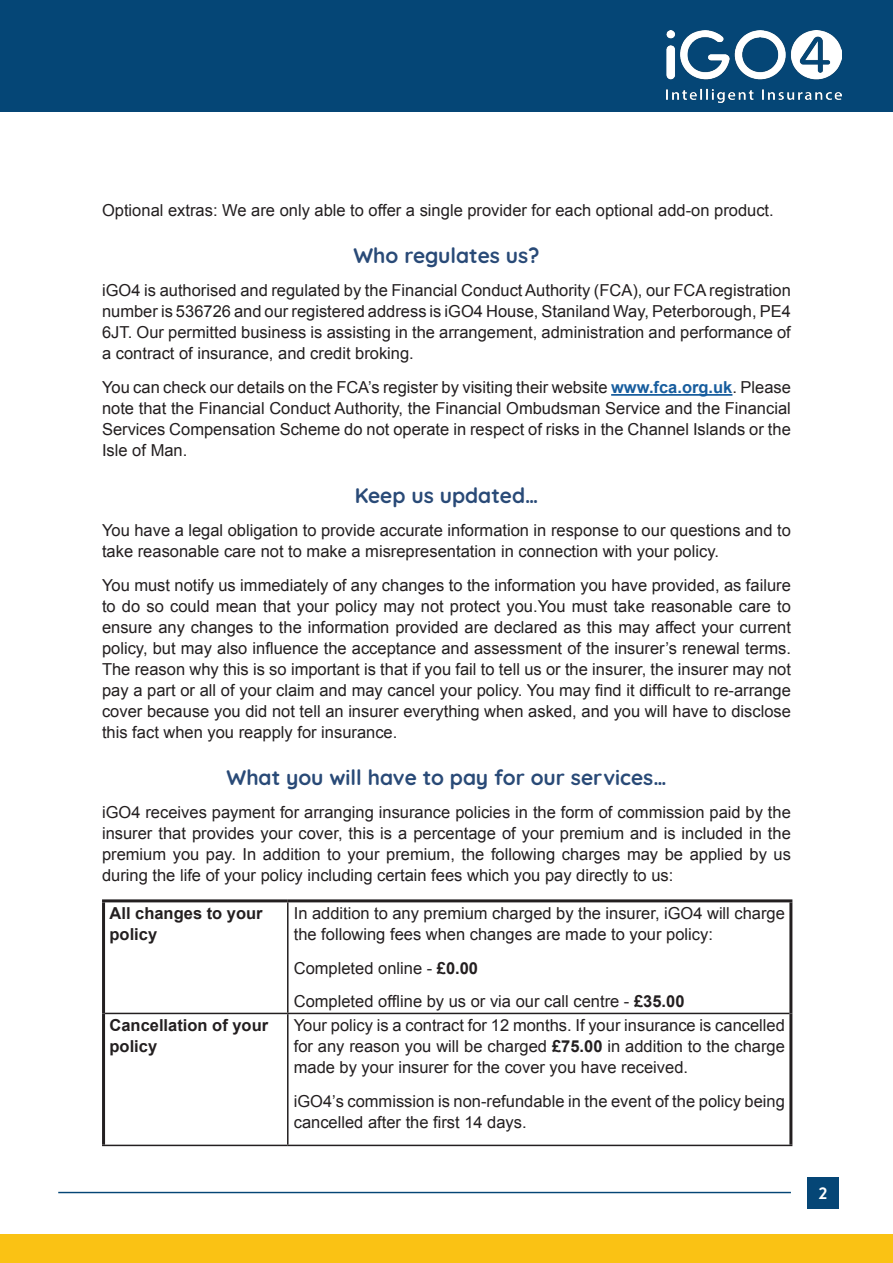
<style>
.page{position:relative;width:893px;height:1263px;background:#fff}
.page>*{position:absolute;margin:0;border:0;box-sizing:border-box;transform-origin:0 0}
.Header_1{font:700 21px "Quicksand";color:#294a77}
.t1{font:16.5px/21px "Arial";color:#231f20;text-align:justify}
.t2{font:700 16.5px/21px "Arial";color:#231f20}
.t3{font:700 16.5px "Brandon Text";color:#fff}
.s1{font-weight:700;color:#175d9e}
.s2{font-weight:700}
</style>
<div class="page">
<div style="left:0;top:0;width:893px;height:112px;background:#054676"></div>
<img style="left:666px;top:30px;width:175px;height:72px">
<div style="left:0;top:1234px;width:893px;height:29px;background:#fac214"></div>
<div style="left:807px;top:1177px;width:32px;height:32px;background:#054676"></div>
<hr style="left:58px;top:1192px;width:733px;height:1px;background:#054676">
<hr style="left:611px;top:394px;width:121px;height:2px;background:#175d9e">
<hr style="left:102px;top:899px;width:186px;height:3px;background:#231f20">
<hr style="left:102px;top:902px;width:3px;height:111px;background:#231f20">
<hr style="left:288px;top:899px;width:504px;height:3px;background:#231f20">
<hr style="left:789px;top:902px;width:3px;height:111px;background:#231f20">
<hr style="left:102px;top:1013px;width:3px;height:132px;background:#231f20">
<hr style="left:789px;top:1013px;width:3px;height:132px;background:#231f20">
<hr style="left:287px;top:902px;width:2px;height:111px;background:#231f20">
<hr style="left:105px;top:1013px;width:183px;height:1px;background:#231f20">
<hr style="left:288px;top:1013px;width:501px;height:1px;background:#231f20">
<hr style="left:287px;top:1014px;width:2px;height:131px;background:#231f20">
<hr style="left:102px;top:1145px;width:186px;height:1px;background:#231f20">
<hr style="left:288px;top:1145px;width:504px;height:1px;background:#231f20">
<p class="t1" style="left:102px;top:200px;width:673px">Optional extras: We are only able to offer a single provider for each optional add-on product.</p>
<p class="Header_1" style="left:353px;top:238px;width:187px">Who regulates us?</p>
<p class="t1" style="left:102px;top:280px;width:690px">iGO4 is authorised and regulated by the Financial Conduct Authority (FCA), our FCA registration number is 536726 and our registered address is iGO4 House, Staniland Way, Peterborough, PE4<br>6JT. Our permitted business is assisting in the arrangement, administration and performance of a contract of insurance, and credit broking.</p>
<p class="t1" style="left:102px;top:377px;width:690px">You can check our details on the FCA’s register by visiting their website <span class="s1">www.fca.org.uk</span>. Please note that the Financial Conduct Authority, the Financial Ombudsman Service and the Financial Services Compensation Scheme do not operate in respect of risks in the Channel Islands or the Isle of Man.</p>
<p class="Header_1" style="left:355px;top:478px;width:185px">Keep us updated…</p>
<p class="t1" style="left:102px;top:520px;width:690px">You have a legal obligation to provide accurate information in response to our questions and to take reasonable care not to make a misrepresentation in connection with your policy.</p>
<p class="t1" style="left:102px;top:575px;width:690px">You must notify us immediately of any changes to the information you have provided, as failure to do so could mean that your policy may not protect you.You must take reasonable care to ensure any changes to the information provided are declared as this may affect your current policy, but may also influence the acceptance and assessment of the insurer’s renewal terms.<br>The reason why this is so important is that if you fail to tell us or the insurer, the insurer may not pay a part or all of your claim and may cancel your policy. You may find it difficult to re-arrange cover because you did not tell an insurer everything when asked, and you will have to disclose this fact when you reapply for insurance.</p>
<p class="Header_1" style="left:227px;top:760px;width:441px">What you will have to pay for our services…</p>
<p class="t1" style="left:102px;top:802px;width:690px">iGO4 receives payment for arranging insurance policies in the form of commission paid by the insurer that provides your cover, this is a percentage of your premium and is included in the premium you pay. In addition to your premium, the following charges may be applied by us during the life of your policy including certain fees which you pay directly to us:</p>
<p class="t2" style="left:110px;top:903px;width:155px">All changes to your policy</p>
<p class="t1" style="left:294px;top:902px;width:493px">In addition to any premium charged by the insurer, iGO4 will charge the following fees when changes are made to your policy:</p>
<p class="t1" style="left:294px;top:957px;width:186px">Completed online - <span class="s2">£0.00</span></p>
<p class="t1" style="left:294px;top:991px;width:392px">Completed offline by us or via our call centre - <span class="s2">£35.00</span></p>
<p class="t2" style="left:110px;top:1015px;width:160px">Cancellation of your policy</p>
<p class="t1" style="left:294px;top:1015px;width:493px">Your policy is a contract for 12 months. If your insurance is cancelled for any reason you will be charged <span class="s2">£75.00</span> in addition to the charge made by your insurer for the cover you have received.</p>
<p class="t1" style="left:294px;top:1091px;width:493px">iGO4’s commission is non-refundable in the event of the policy being cancelled after the first 14 days.</p>
<p class="t3" style="left:819px;top:1182px;width:11px">2</p>
</div>
